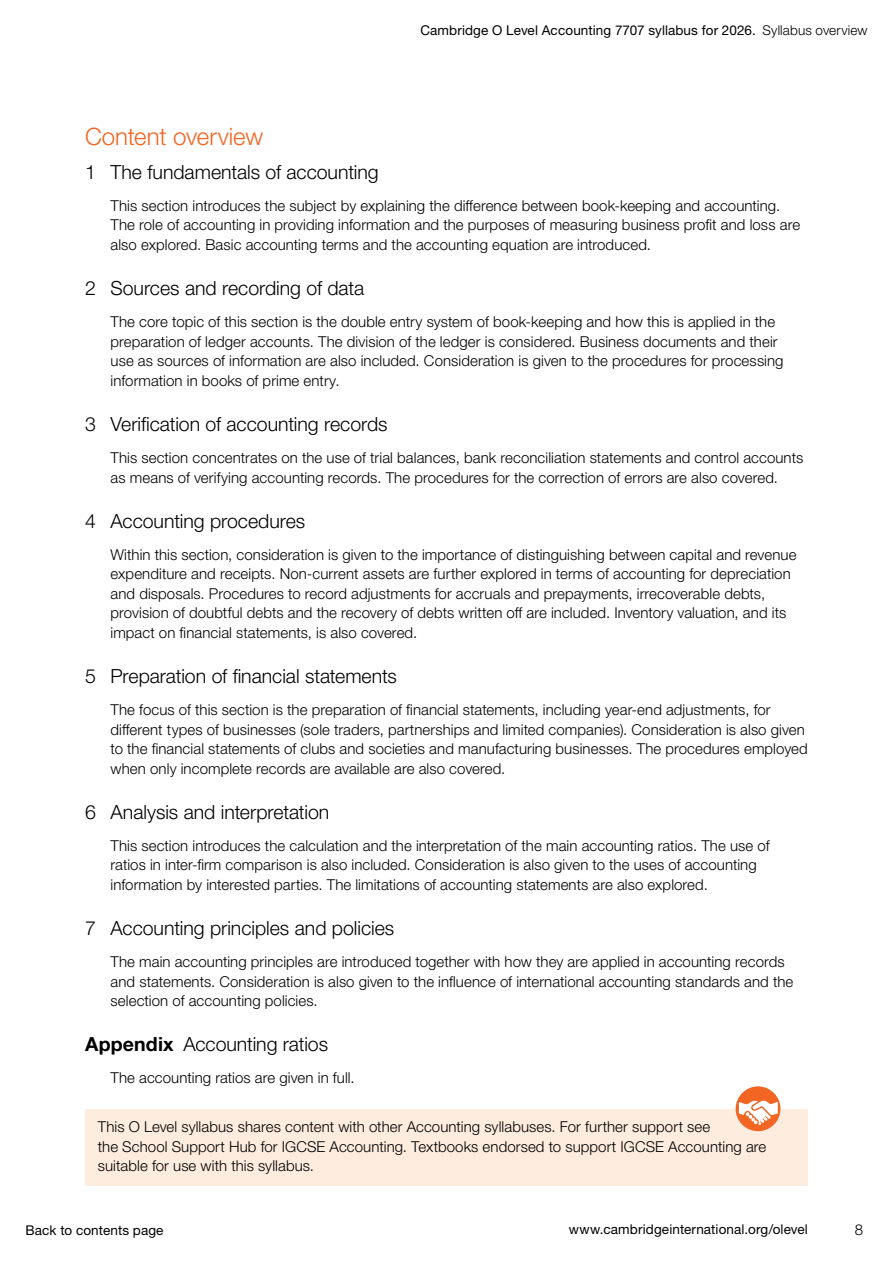
<style>
.page{position:relative;width:893px;height:1263px;background:#fff}
.page>*{position:absolute;margin:0;border:0;box-sizing:border-box;transform-origin:0 0}
.H2a_Main_Heading{font:300 24px "Helvetica Neue LTW1 G";color:#f26522}
.H3_Sub_Heading{font:300 19.5px "Helvetica Neue LTW1 G";letter-spacing:-.005em;color:#000}
.numbered_list_body_t{font:300 15px/19.5px "Helvetica Neue LTW1 G";letter-spacing:.005em;color:#000}
.Body_text{font:300 15px/19.5px "Helvetica Neue LTW1 G";letter-spacing:.005em;color:#000}
.t1{font:13.5px "Helvetica Neue LTW1 G";letter-spacing:.01em;color:#000}
.s1{font-weight:300}
.s2{font-weight:700}
</style>
<div class="page">
<div style="left:85px;top:1109px;width:723px;height:76px;background:#feecdf"></div>
<div style="left:736px;top:1086px;width:44px;height:45px;background:#f26522;border-radius:50%"></div>
<svg style="left:739px;top:1100px;width:39px;height:27px"></svg>
<p class="t1" style="left:420px;top:22px;width:449px">Cambridge O Level Accounting 7707 syllabus for 2026. <span class="s1">Syllabus overview</span></p>
<h2 class="H2a_Main_Heading" style="left:85px;top:121px;width:180px">Content overview</h2>
<h3 class="H3_Sub_Heading" style="left:85px;top:160px;width:295px">1 The fundamentals of accounting</h3>
<p class="numbered_list_body_t" style="left:111px;top:196px;width:691px">This section introduces the subject by explaining the difference between book-keeping and accounting.<br>The role of accounting in providing information and the purposes of measuring business profit and loss are also explored. Basic accounting terms and the accounting equation are introduced.</p>
<h3 class="H3_Sub_Heading" style="left:85px;top:276px;width:281px">2 Sources and recording of data</h3>
<p class="numbered_list_body_t" style="left:111px;top:312px;width:675px">The core topic of this section is the double entry system of book-keeping and how this is applied in the preparation of ledger accounts. The division of the ledger is considered. Business documents and their use as sources of information are also included. Consideration is given to the procedures for processing information in books of prime entry.</p>
<h3 class="H3_Sub_Heading" style="left:85px;top:412px;width:304px">3 Verification of accounting records</h3>
<p class="numbered_list_body_t" style="left:111px;top:448px;width:694px">This section concentrates on the use of trial balances, bank reconciliation statements and control accounts as means of verifying accounting records. The procedures for the correction of errors are also covered.</p>
<h3 class="H3_Sub_Heading" style="left:85px;top:509px;width:222px">4 Accounting procedures</h3>
<p class="numbered_list_body_t" style="left:111px;top:545px;width:687px">Within this section, consideration is given to the importance of distinguishing between capital and revenue expenditure and receipts. Non-current assets are further explored in terms of accounting for depreciation and disposals. Procedures to record adjustments for accruals and prepayments, irrecoverable debts, provision of doubtful debts and the recovery of debts written off are included. Inventory valuation, and its impact on financial statements, is also covered.</p>
<h3 class="H3_Sub_Heading" style="left:85px;top:664px;width:313px">5 Preparation of financial statements</h3>
<p class="numbered_list_body_t" style="left:111px;top:700px;width:699px">The focus of this section is the preparation of financial statements, including year-end adjustments, for different types of businesses (sole traders, partnerships and limited companies). Consideration is also given to the financial statements of clubs and societies and manufacturing businesses. The procedures employed when only incomplete records are available are also covered.</p>
<h3 class="H3_Sub_Heading" style="left:85px;top:800px;width:246px">6 Analysis and interpretation</h3>
<p class="numbered_list_body_t" style="left:111px;top:836px;width:660px">This section introduces the calculation and the interpretation of the main accounting ratios. The use of ratios in inter-firm comparison is also included. Consideration is also given to the uses of accounting information by interested parties. The limitations of accounting statements are also explored.</p>
<h3 class="H3_Sub_Heading" style="left:85px;top:916px;width:311px">7 Accounting principles and policies</h3>
<p class="numbered_list_body_t" style="left:111px;top:952px;width:684px">The main accounting principles are introduced together with how they are applied in accounting records and statements. Consideration is also given to the influence of international accounting standards and the selection of accounting policies.</p>
<h3 class="H3_Sub_Heading" style="left:85px;top:1032px;width:245px"><span class="s2">Appendix</span> Accounting ratios</h3>
<p class="numbered_list_body_t" style="left:111px;top:1068px;width:246px">The accounting ratios are given in full.</p>
<p class="Body_text" style="left:98px;top:1117px;width:670px">This O Level syllabus shares content with other Accounting syllabuses. For further support see<br>the School Support Hub for IGCSE Accounting. Textbooks endorsed to support IGCSE Accounting are suitable for use with this syllabus.</p>
<p class="t1" style="left:26px;top:1222px;width:140px">Back to contents page</p>
<p class="t1" style="left:569px;top:1221px;width:241px">www.cambridgeinternational.org/olevel</p>
<p class="numbered_list_body_t" style="left:855px;top:1220px;width:10px">8</p>
</div>
